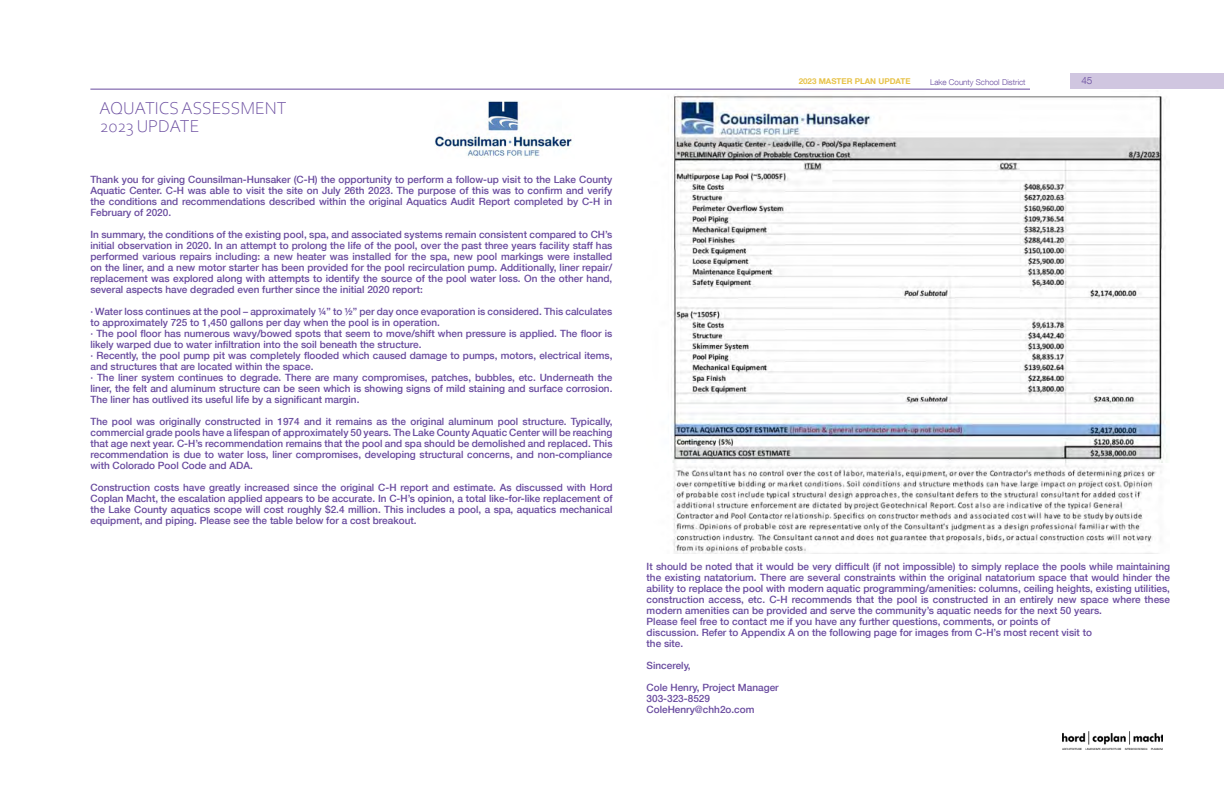
<style>
.page{position:relative;width:1224px;height:792px;background:#fff}
.page>*{position:absolute;margin:0;border:0;box-sizing:border-box;transform-origin:0 0}
.t1{font:300 18px/18px "Corbel";color:#684a9e}
.t2{font:500 10px/11px "Helvetica Neue LT Com";color:#684a9e;text-align:justify}
.t3{font:300 10px "Helvetica Neue LT Com";color:#684a9e}
.t4{font:300 8px "Helvetica Neue LT Com";color:#684a9e}
.t5{font:700 8px "Helvetica Neue LT Com";color:#e7c248}
</style>
<div class="page">
<img style="left:1063px;top:732px;width:100px;height:17px">
<div style="left:1070px;top:73px;width:154px;height:16px;background:#d0c6e0"></div>
<hr style="left:90px;top:89px;width:940px;height:1px;background:#684a9e">
<img style="left:671px;top:95px;width:496px;height:459px">
<img style="left:435px;top:101px;width:137px;height:57px">
<h1 class="t1" style="left:99px;top:98px;width:189px">AQUATICS ASSESSMENT<br>2023 UPDATE</h1>
<p class="t2" style="left:90px;top:174px;width:524px">Thank you for giving Counsilman-Hunsaker (C-H) the opportunity to perform a follow-up visit to the Lake County Aquatic Center. C-H was able to visit the site on July 26th 2023. The purpose of this was to confirm and verify the conditions and recommendations described within the original Aquatics Audit Report completed by C-H in February of 2020.</p>
<p class="t2" style="left:90px;top:229px;width:524px">In summary, the conditions of the existing pool, spa, and associated systems remain consistent compared to CH’s initial observation in 2020. In an attempt to prolong the life of the pool, over the past three years facility staff has performed various repairs including: a new heater was installed for the spa, new pool markings were installed on the liner, and a new motor starter has been provided for the pool recirculation pump. Additionally, liner repair/ replacement was explored along with attempts to identify the source of the pool water loss. On the other hand, several aspects have degraded even further since the initial 2020 report:</p>
<p class="t2" style="left:90px;top:306px;width:524px;text-align:left">· Water loss continues at the pool – approximately ¼” to ½” per day once evaporation is considered. This calculates to approximately 725 to 1,450 gallons per day when the pool is in operation.<br>· The pool floor has numerous wavy/bowed spots that seem to move/shift when pressure is applied. The floor is likely warped due to water infiltration into the soil beneath the structure.<br>· Recently, the pool pump pit was completely flooded which caused damage to pumps, motors, electrical items, and structures that are located within the space.<br>· The liner system continues to degrade. There are many compromises, patches, bubbles, etc. Underneath the liner, the felt and aluminum structure can be seen which is showing signs of mild staining and surface corrosion.<br>The liner has outlived its useful life by a significant margin.</p>
<p class="t2" style="left:90px;top:416px;width:524px">The pool was originally constructed in 1974 and it remains as the original aluminum pool structure. Typically, commercial grade pools have a lifespan of approximately 50 years. The Lake County Aquatic Center will be reaching that age next year. C-H’s recommendation remains that the pool and spa should be demolished and replaced. This recommendation is due to water loss, liner compromises, developing structural concerns, and non-compliance with Colorado Pool Code and ADA.</p>
<p class="t2" style="left:90px;top:482px;width:524px">Construction costs have greatly increased since the original C-H report and estimate. As discussed with Hord Coplan Macht, the escalation applied appears to be accurate. In C-H’s opinion, a total like-for-like replacement of the Lake County aquatics scope will cost roughly $2.4 million. This includes a pool, a spa, aquatics mechanical equipment, and piping. Please see the table below for a cost breakout.</p>
<p class="t5" style="left:799px;top:77px;width:113px">2023 MASTER PLAN UPDATE</p>
<p class="t4" style="left:930px;top:77px;width:97px">Lake County School District</p>
<p class="t3" style="left:1081px;top:75px;width:13px">45</p>
<p class="t2" style="left:647px;top:561px;width:525px;text-align:left">It should be noted that it would be very difficult (if not impossible) to simply replace the pools while maintaining the existing natatorium. There are several constraints within the original natatorium space that would hinder the ability to replace the pool with modern aquatic programming/amenities: columns, ceiling heights, existing utilities, construction access, etc. C-H recommends that the pool is constructed in an entirely new space where these modern amenities can be provided and serve the community’s aquatic needs for the next 50 years.<br>Please feel free to contact me if you have any further questions, comments, or points of<br>discussion. Refer to Appendix A on the following page for images from C-H’s most recent visit to<br>the site.</p>
<p class="t2" style="left:647px;top:654px;width:134px;line-height:22px">Sincerely,<br>Cole Henry, Project Manager</p>
<p class="t2" style="left:647px;top:693px;width:109px">303-323-8529<br>ColeHenry@chh2o.com</p>
</div>
